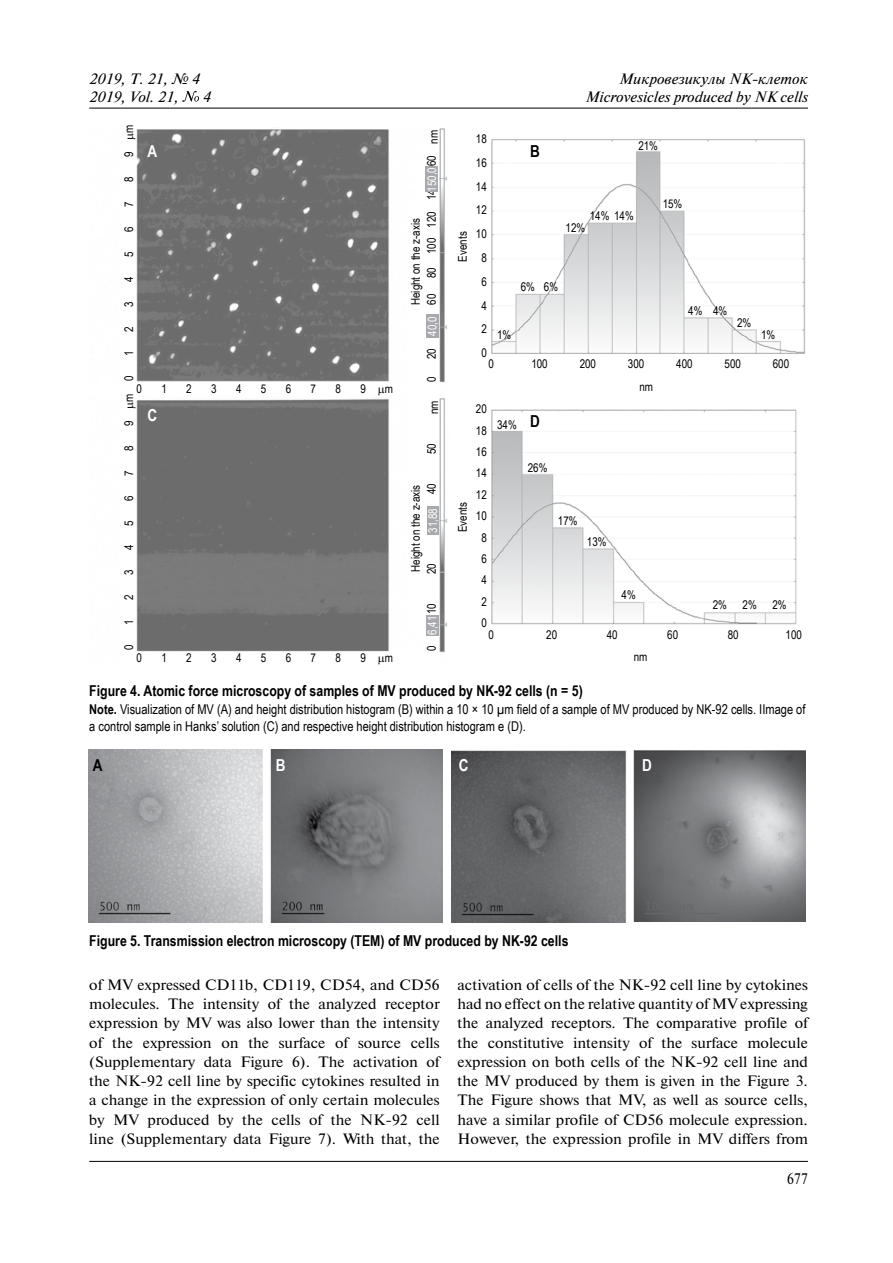
<style>
.page{position:relative;width:893px;height:1263px;background:#fff}
.page>*{position:absolute;margin:0;border:0;box-sizing:border-box;transform-origin:0 0}
.t1{font:700 16.5px "Arial Narrow";color:#fff}
.t2{font:700 16.5px "Arial Narrow";color:#000}
.t3{font:15.3px "Newton C";color:#000;scale:.9 1}
.t4{font:15px/19.2px "Newton C";color:#000;text-align:justify;scale:1.05 1}
.t5{font:700 15px "Arial Narrow";color:#000}
.t6{font:italic 15px "Newton C";color:#000;scale:1.05 1}
.t7{font:13.5px/16.5px "Arial Narrow";color:#000}
.t8{font:12px/21.5px "Arial Narrow";color:#000;text-align:center}
.t9{font:12px "Arial Narrow";color:#fff}
.s1{color:#000}
.s2{font-weight:700}
</style>
<div class="page">
<hr style="left:89px;top:1161px;width:719px;height:1px;background:#000">
<hr style="left:89px;top:108px;width:719px;height:1px;background:#000">
<svg style="left:182px;top:91px;width:17px;height:11px"></svg>
<img style="left:88px;top:750px;width:175px;height:172px">
<img style="left:451px;top:750px;width:175px;height:172px">
<img style="left:270px;top:750px;width:172px;height:172px">
<img style="left:633px;top:750px;width:173px;height:172px">
<img style="left:136px;top:128px;width:669px;height:525px">
<div style="left:427px;top:506px;width:12px;height:29px;background:#a7a9ac"></div>
<div style="left:426px;top:315px;width:12px;height:23px;background:#a7a9ac"></div>
<div style="left:426px;top:615px;width:12px;height:20px;background:#a7a9ac"></div>
<div style="left:426px;top:167px;width:12px;height:25px;background:#a7a9ac"></div>
<svg style="left:379px;top:388px;width:6px;height:8px"></svg>
<p class="t6" style="left:89px;top:71px;width:106px">2019, Т. 21, № 4</p>
<p class="t6" style="left:619px;top:71px;width:181px">Микровезикулы NK-клеток</p>
<p class="t6" style="left:89px;top:89px;width:87px">2019, Vol. 21,</p>
<p class="t6" style="left:203px;top:89px;width:9px">4</p>
<p class="t6" style="left:586px;top:89px;width:213px">Microvesicles produced by NK cells</p>
<p class="t8" style="left:118px;top:133px;width:10px;rotate:-90deg">m</p>
<p class="t8" style="left:118px;top:157px;width:7px;rotate:-90deg">9</p>
<p class="t8" style="left:118px;top:182px;width:7px;rotate:-90deg">8</p>
<p class="t8" style="left:118px;top:207px;width:7px;rotate:-90deg">7</p>
<p class="t8" style="left:118px;top:232px;width:7px;rotate:-90deg">6</p>
<p class="t8" style="left:118px;top:257px;width:7px;rotate:-90deg">5</p>
<p class="t8" style="left:118px;top:282px;width:7px;rotate:-90deg">4</p>
<p class="t8" style="left:118px;top:307px;width:7px;rotate:-90deg">3</p>
<p class="t8" style="left:118px;top:332px;width:7px;rotate:-90deg">2</p>
<p class="t8" style="left:118px;top:356px;width:7px;rotate:-90deg">1</p>
<p class="t8" style="left:423px;top:144px;width:15px;rotate:-90deg">nm</p>
<p class="t8" style="left:476px;top:126px;width:12px;line-height:23.9px">18<br>16<br>14<br>12<br>10<br>8<br>6<br>4<br>2<br>0</p>
<p class="t8" style="left:638px;top:135px;width:21px">21%</p>
<p class="t1" style="left:147px;top:139px;width:11px">A</p>
<p class="t2" style="left:530px;top:139px;width:11px">B</p>
<p class="t8" style="left:420px;top:278px;width:125px;rotate:-90deg">80 100 120 140 160</p>
<p class="t9" style="left:423px;top:192px;width:26px;rotate:-90deg">150,0</p>
<p class="t8" style="left:663px;top:193px;width:21px">15%</p>
<p class="t8" style="left:590px;top:204px;width:45px">14% 14%</p>
<p class="t8" style="left:404px;top:305px;width:88px;rotate:-90deg">Height on the z-axis</p>
<p class="t8" style="left:566px;top:217px;width:21px">12%</p>
<p class="t8" style="left:451px;top:262px;width:32px;rotate:-90deg">Events</p>
<p class="t8" style="left:521px;top:275px;width:39px">6% 6%</p>
<p class="t8" style="left:420px;top:305px;width:12px;rotate:-90deg">60</p>
<p class="t8" style="left:688px;top:300px;width:41px">4% 4%</p>
<p class="t9" style="left:424px;top:336px;width:21px;rotate:-90deg">40,0</p>
<p class="t8" style="left:737px;top:311px;width:16px">2%</p>
<p class="t8" style="left:761px;top:323px;width:16px">1%</p>
<p class="t8" style="left:497px;top:323px;width:16px">1%</p>
<p class="t8" style="left:420px;top:359px;width:12px;rotate:-90deg">20</p>
<p class="t8" style="left:489px;top:353px;width:7px">0</p>
<p class="t8" style="left:531px;top:353px;width:18px">100</p>
<p class="t8" style="left:580px;top:353px;width:18px">200</p>
<p class="t8" style="left:628px;top:353px;width:18px">300</p>
<p class="t8" style="left:676px;top:353px;width:18px">400</p>
<p class="t8" style="left:724px;top:353px;width:18px">500</p>
<p class="t8" style="left:773px;top:353px;width:18px">600</p>
<p class="t8" style="left:118px;top:381px;width:7px;rotate:-90deg">0</p>
<p class="t8" style="left:420px;top:382px;width:7px;rotate:-90deg">0</p>
<p class="t8" style="left:137px;top:378px;width:7px">0</p>
<p class="t8" style="left:118px;top:402px;width:10px;rotate:-90deg">m</p>
<p class="t8" style="left:161px;top:378px;width:7px">1</p>
<p class="t8" style="left:118px;top:426px;width:7px;rotate:-90deg">9</p>
<p class="t8" style="left:118px;top:451px;width:7px;rotate:-90deg">8</p>
<p class="t8" style="left:118px;top:476px;width:7px;rotate:-90deg">7</p>
<p class="t8" style="left:118px;top:501px;width:7px;rotate:-90deg">6</p>
<p class="t8" style="left:118px;top:526px;width:7px;rotate:-90deg">5</p>
<p class="t8" style="left:118px;top:550px;width:7px;rotate:-90deg">4</p>
<p class="t8" style="left:118px;top:575px;width:7px;rotate:-90deg">3</p>
<p class="t8" style="left:118px;top:600px;width:7px;rotate:-90deg">2</p>
<p class="t8" style="left:118px;top:625px;width:7px;rotate:-90deg">1</p>
<p class="t8" style="left:118px;top:650px;width:7px;rotate:-90deg">0</p>
<p class="t1" style="left:147px;top:403px;width:11px">C</p>
<p class="t8" style="left:137px;top:647px;width:7px">0</p>
<p class="t8" style="left:161px;top:647px;width:7px">1</p>
<p class="t8" style="left:186px;top:378px;width:7px">2</p>
<p class="t8" style="left:211px;top:378px;width:7px">3</p>
<p class="t8" style="left:236px;top:378px;width:7px">4</p>
<p class="t8" style="left:261px;top:378px;width:7px">5</p>
<p class="t8" style="left:286px;top:378px;width:7px">6</p>
<p class="t8" style="left:186px;top:647px;width:7px">2</p>
<p class="t8" style="left:211px;top:647px;width:7px">3</p>
<p class="t8" style="left:236px;top:647px;width:7px">4</p>
<p class="t8" style="left:261px;top:647px;width:7px">5</p>
<p class="t8" style="left:286px;top:647px;width:7px">6</p>
<p class="t8" style="left:311px;top:378px;width:7px">7</p>
<p class="t8" style="left:311px;top:647px;width:7px">7</p>
<p class="t8" style="left:336px;top:378px;width:7px">8</p>
<p class="t8" style="left:336px;top:647px;width:7px">8</p>
<p class="t8" style="left:360px;top:378px;width:7px">9</p>
<p class="t8" style="left:360px;top:647px;width:7px">9</p>
<p class="t8" style="left:385px;top:378px;width:10px">m</p>
<p class="t8" style="left:385px;top:647px;width:10px">m</p>
<p class="t8" style="left:423px;top:414px;width:15px;rotate:-90deg">nm</p>
<p class="t8" style="left:420px;top:454px;width:12px;rotate:-90deg">50</p>
<p class="t8" style="left:420px;top:494px;width:12px;rotate:-90deg">40</p>
<p class="t9" style="left:424px;top:533px;width:26px;rotate:-90deg">31,88</p>
<p class="t8" style="left:404px;top:572px;width:88px;rotate:-90deg">Height on the z-axis</p>
<p class="t8" style="left:420px;top:574px;width:12px;rotate:-90deg">20</p>
<p class="t9" style="left:424px;top:635px;width:33px;rotate:-90deg">6,41 <span class="s1">10</span></p>
<p class="t8" style="left:420px;top:651px;width:7px;rotate:-90deg">0</p>
<p class="t8" style="left:451px;top:532px;width:32px;rotate:-90deg">Events</p>
<p class="t8" style="left:476px;top:398px;width:12px">20<br>18<br>16<br>14<br>12<br>10<br>8<br>6<br>4<br>2<br>0</p>
<p class="t8" style="left:497px;top:413px;width:21px">34%</p>
<p class="t8" style="left:489px;top:623px;width:7px">0</p>
<p class="t2" style="left:530px;top:409px;width:11px">D</p>
<p class="t8" style="left:528px;top:456px;width:21px">26%</p>
<p class="t8" style="left:639px;top:375px;width:15px">nm</p>
<p class="t8" style="left:558px;top:509px;width:21px">17%</p>
<p class="t8" style="left:587px;top:530px;width:21px">13%</p>
<p class="t8" style="left:621px;top:583px;width:16px">4%</p>
<p class="t8" style="left:546px;top:623px;width:12px">20</p>
<p class="t8" style="left:607px;top:623px;width:12px">40</p>
<p class="t8" style="left:634px;top:645px;width:15px">nm</p>
<p class="t8" style="left:713px;top:594px;width:16px">2%</p>
<p class="t8" style="left:743px;top:594px;width:16px">2%</p>
<p class="t8" style="left:772px;top:594px;width:16px">2%</p>
<p class="t8" style="left:667px;top:623px;width:12px">60</p>
<p class="t8" style="left:728px;top:623px;width:12px">80</p>
<p class="t8" style="left:785px;top:623px;width:18px">100</p>
<p class="t5" style="left:89px;top:679px;width:495px">Figure 4. Atomic force microscopy of samples of MV produced by NK-92 cells (n = 5)</p>
<p class="t7" style="left:89px;top:701px;width:718px"><span class="s2">Note.</span> Visualization of MV (A) and height distribution histogram (B) within a 10 × 10 µm field of a sample of MV produced by NK-92 cells. IImage of a control sample in Hanks’ solution (C) and respective height distribution histogram e (D).</p>
<p class="t2" style="left:93px;top:752px;width:11px">A</p>
<p class="t1" style="left:276px;top:752px;width:11px">B</p>
<p class="t1" style="left:459px;top:752px;width:11px">C</p>
<p class="t1" style="left:642px;top:752px;width:11px">D</p>
<p class="t5" style="left:89px;top:929px;width:481px">Figure 5. Transmission electron microscopy (TEM) of MV produced by NK-92 cells</p>
<p class="t4" style="left:89px;top:975px;width:335px">of MV expressed CD11b, CD119, CD54, and CD56 molecules. The intensity of the analyzed receptor expression by MV was also lower than the intensity of the expression on the surface of source cells (Supplementary data Figure 6). The activation of the NK-92 cell line by specific cytokines resulted in a change in the expression of only certain molecules by MV produced by the cells of the NK-92 cell line (Supplementary data Figure 7). With that, the</p>
<p class="t4" style="left:458px;top:975px;width:335px">activation of cells of the NK-92 cell line by cytokines had no effect on the relative quantity of MV expressing the analyzed receptors. The comparative profile of the constitutive intensity of the surface molecule expression on both cells of the NK-92 cell line and the MV produced by them is given in the Figure 3.<br>The Figure shows that MV, as well as source cells, have a similar profile of CD56 molecule expression.<br>However, the expression profile in MV differs from</p>
<p class="t3" style="left:787px;top:1171px;width:24px">677</p>
</div>
